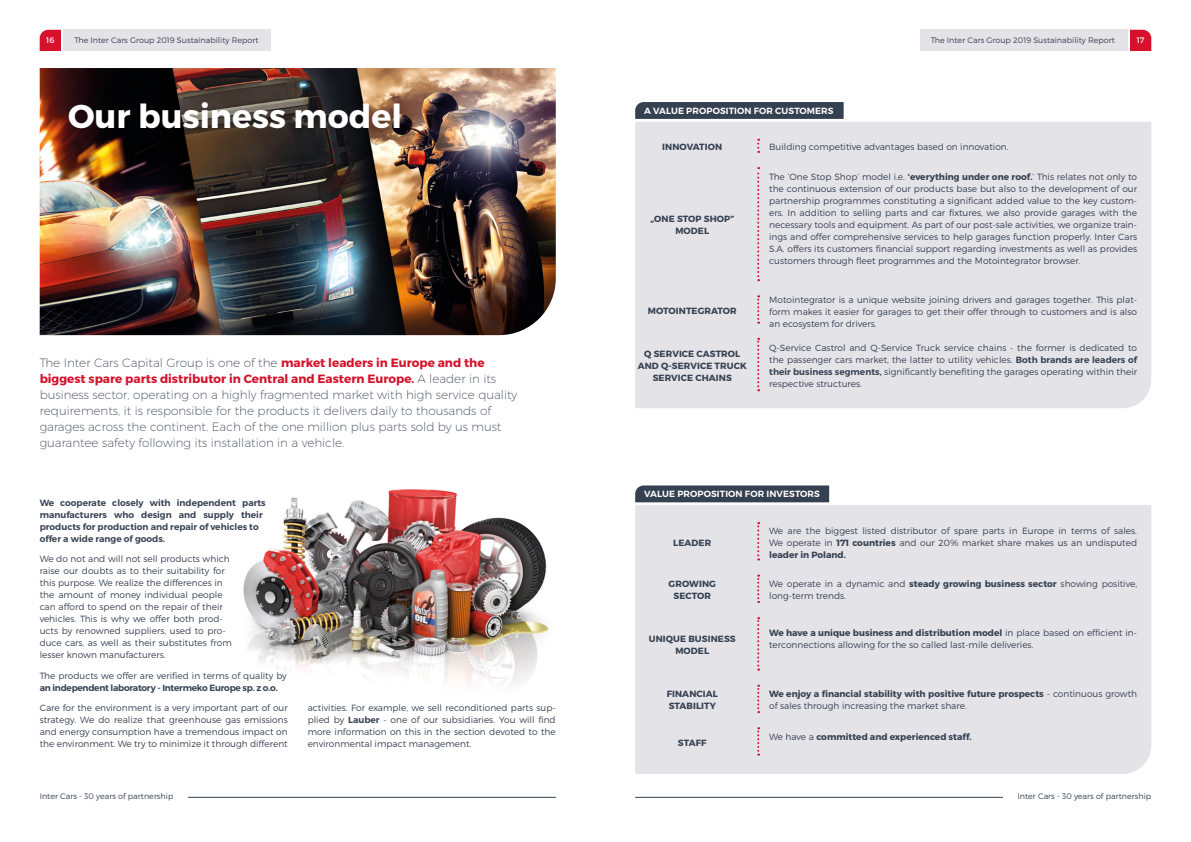
<style>
.page{position:relative;width:1191px;height:842px;background:#fff}
.page>*{position:absolute;margin:0;border:0;box-sizing:border-box;transform-origin:0 0}
.t1{font:700 33px "Montserrat";color:#fff}
.t2{font:200 12px/16px "Montserrat";color:#354050}
.t3{font:300 9px/12px "Montserrat";color:#354050;text-align:justify}
.t4{font:700 9px/12px "Montserrat";letter-spacing:.01em;color:#354050;text-align:center}
.t5{font:600 9px/12px "Montserrat";color:#354050}
.t6{font:600 9px "Montserrat";letter-spacing:.01em;color:#fff}
.t7{font:600 9px "Montserrat";letter-spacing:-.03em;color:#354050}
.t8{font:300 8px "Montserrat";color:#354050}
.t9{font:8px "Montserrat";color:#fff}
.s1{font-weight:700;color:#d5112b}
.s2{font-weight:600}
.s3{font-weight:700}
.s4{font-weight:300}
</style>
<div class="page">
<img style="left:243px;top:489px;width:306px;height:195px">
<img style="left:40px;top:68px;width:516px;height:267px">
<div style="left:635px;top:122px;width:516px;height:286px;background:#e4e3e8"></div>
<svg style="left:635px;top:102px;width:208px;height:17px;background:#374252"></svg>
<svg style="left:757px;top:139px;width:2px;height:14px"></svg>
<svg style="left:757px;top:167px;width:2px;height:114px"></svg>
<svg style="left:757px;top:338px;width:2px;height:53px"></svg>
<svg style="left:757px;top:295px;width:2px;height:29px"></svg>
<div style="left:635px;top:505px;width:516px;height:269px;background:#e4e3e8"></div>
<div style="left:635px;top:485px;width:194px;height:17px;background:#354050"></div>
<svg style="left:757px;top:522px;width:2px;height:38px"></svg>
<svg style="left:757px;top:617px;width:2px;height:53px"></svg>
<svg style="left:757px;top:575px;width:2px;height:28px"></svg>
<svg style="left:757px;top:685px;width:2px;height:28px"></svg>
<svg style="left:757px;top:727px;width:2px;height:29px"></svg>
<svg style="left:40px;top:30px;width:21px;height:21px"></svg>
<div style="left:920px;top:30px;width:207px;height:21px;background:#e4e3e8"></div>
<svg style="left:1130px;top:30px;width:21px;height:21px"></svg>
<hr style="left:182px;top:797px;width:374px;height:1px;background:#354050">
<hr style="left:635px;top:797px;width:377px;height:1px;background:#354050">
<div style="left:174px;top:791px;width:14px;height:14px;background:#fff"></div>
<div style="left:1003px;top:791px;width:14px;height:14px;background:#fff"></div>
<div style="left:64px;top:30px;width:207px;height:21px;background:#e4e3e8"></div>
<p class="t9" style="left:46px;top:35px;width:10px">16</p>
<p class="t8" style="left:930px;top:35px;width:186px">The Inter Cars Group 2019 Sustainability Report</p>
<p class="t9" style="left:1136px;top:35px;width:9px">17</p>
<p class="t8" style="left:74px;top:35px;width:186px">The Inter Cars Group 2019 Sustainability Report</p>
<h1 class="t1" style="left:68px;top:95px;width:335px">Our business model</h1>
<p class="t2" style="left:40px;top:354px;width:479px">The Inter Cars Capital Group is one of the <span class="s1">market leaders in Europe and the biggest spare parts distributor in Central and Eastern Europe.</span> A leader in its business sector, operating on a highly fragmented market with high service quality requirements, it is responsible for the products it delivers daily to thousands of garages across the continent. Each of the one million plus parts sold by us must guarantee safety following its installation in a vehicle.</p>
<p class="t5" style="left:40px;top:496px;width:227px">We cooperate closely with independent parts manufacturers who design and supply their products for production and repair of vehicles to offer a wide range of goods.</p>
<p class="t3" style="left:40px;top:553px;width:193px;text-align:left">We do not and will not sell products which raise our doubts as to their suitability for this purpose. We realize the differences in the amount of money individual people can afford to spend on the repair of their vehicles. This is why we offer both prod&shy;ucts by renowned suppliers, used to pro&shy;duce cars, as well as their substitutes from lesser known manufacturers.</p>
<p class="t3" style="left:40px;top:669px;width:249px">The products we offer are verified in terms of quality by</p>
<p class="t7" style="left:40px;top:682px;width:240px">an independent laboratory - Intermeko Europe sp. z o.o.</p>
<p class="t3" style="left:40px;top:702px;width:250px">Care for the environment is a very important part of our strategy. We do realize that greenhouse gas emissions and energy consumption have a tremendous impact on the environment. We try to minimize it through different</p>
<p class="t3" style="left:308px;top:702px;width:250px">activities. For example, we sell reconditioned parts sup&shy;plied by <span class="s2">Lauber</span> - one of our subsidiaries. You will find more information on this in the section devoted to the environmental impact management.</p>
<p class="t6" style="left:644px;top:105px;width:191px">A VALUE PROPOSITION FOR CUSTOMERS</p>
<p class="t4" style="left:662px;top:141px;width:61px">INNOVATION</p>
<p class="t3" style="left:769px;top:141px;width:241px">Building competitive advantages based on innovation.</p>
<p class="t4" style="left:650px;top:213px;width:85px">„ONE STOP SHOP”<br>MODEL</p>
<p class="t3" style="left:769px;top:171px;width:369px">The ‘One Stop Shop’ model i.e. <span class="s3">‘everything under one roof.</span>’ This relates not only to the continuous extension of our products base but also to the development of our partnership programmes constituting a significant added value to the key custom&shy;ers. In addition to selling parts and car fixtures, we also provide garages with the necessary tools and equipment. As part of our post-sale activities, we organize train&shy;ings and offer comprehensive services to help garages function properly. Inter Cars S.A. offers its customers financial support regarding investments as well as provides customers through fleet programmes and the Motointegrator browser.</p>
<p class="t4" style="left:648px;top:305px;width:90px">MOTOINTEGRATOR</p>
<p class="t3" style="left:769px;top:294px;width:369px">Motointegrator is a unique website joining drivers and garages together. This plat&shy;form makes it easier for garages to get their offer through to customers and is also an ecosystem for drivers.</p>
<p class="t4" style="left:638px;top:348px;width:110px">Q SERVICE CASTROL<br>AND Q-SERVICE TRUCK<br>SERVICE CHAINS</p>
<p class="t3" style="left:769px;top:342px;width:369px">Q-Service Castrol and Q-Service Truck service chains - the former is dedicated to the passenger cars market, the latter to utility vehicles. <span class="s2">Both brands are leaders of their business segments,</span> significantly benefiting the garages operating within their respective structures.</p>
<p class="t6" style="left:644px;top:488px;width:177px">VALUE PROPOSITION FOR INVESTORS</p>
<p class="t4" style="left:673px;top:537px;width:39px">LEADER</p>
<p class="t3" style="left:769px;top:524px;width:369px">We are the biggest listed distributor of spare parts in Europe in terms of sales.<br>We operate in <span class="s3">171 countries</span> and our 20% market share makes us an undisputed <span class="s3">leader in Poland.</span></p>
<p class="t4" style="left:668px;top:578px;width:49px">GROWING<br>SECTOR</p>
<p class="t3" style="left:769px;top:578px;width:369px">We operate in a dynamic and <span class="s3">steady growing business sector</span> showing positive, long-term trends.</p>
<p class="t4" style="left:649px;top:633px;width:88px">UNIQUE BUSINESS<br>MODEL</p>
<p class="t3" style="left:769px;top:627px;width:369px"><span class="s3">We have a unique business and distribution model</span> in place based on efficient in&shy;terconnections allowing for the so called last-mile deliveries.</p>
<p class="t4" style="left:666px;top:688px;width:53px;text-align:left">FINANCIAL<br>STABILITY</p>
<p class="t3" style="left:769px;top:688px;width:369px"><span class="s3">We enjoy a financial stability with positive future prospects</span> - continuous growth of sales through increasing the market share.</p>
<p class="t4" style="left:678px;top:737px;width:30px">STAFF</p>
<p class="t4" style="left:769px;top:731px;width:204px"><span class="s4">We have a</span> committed and experienced staff.</p>
<p class="t8" style="left:40px;top:791px;width:135px">Inter Cars - 30 years of partnership</p>
<p class="t8" style="left:1017px;top:791px;width:135px">Inter Cars - 30 years of partnership</p>
</div>
